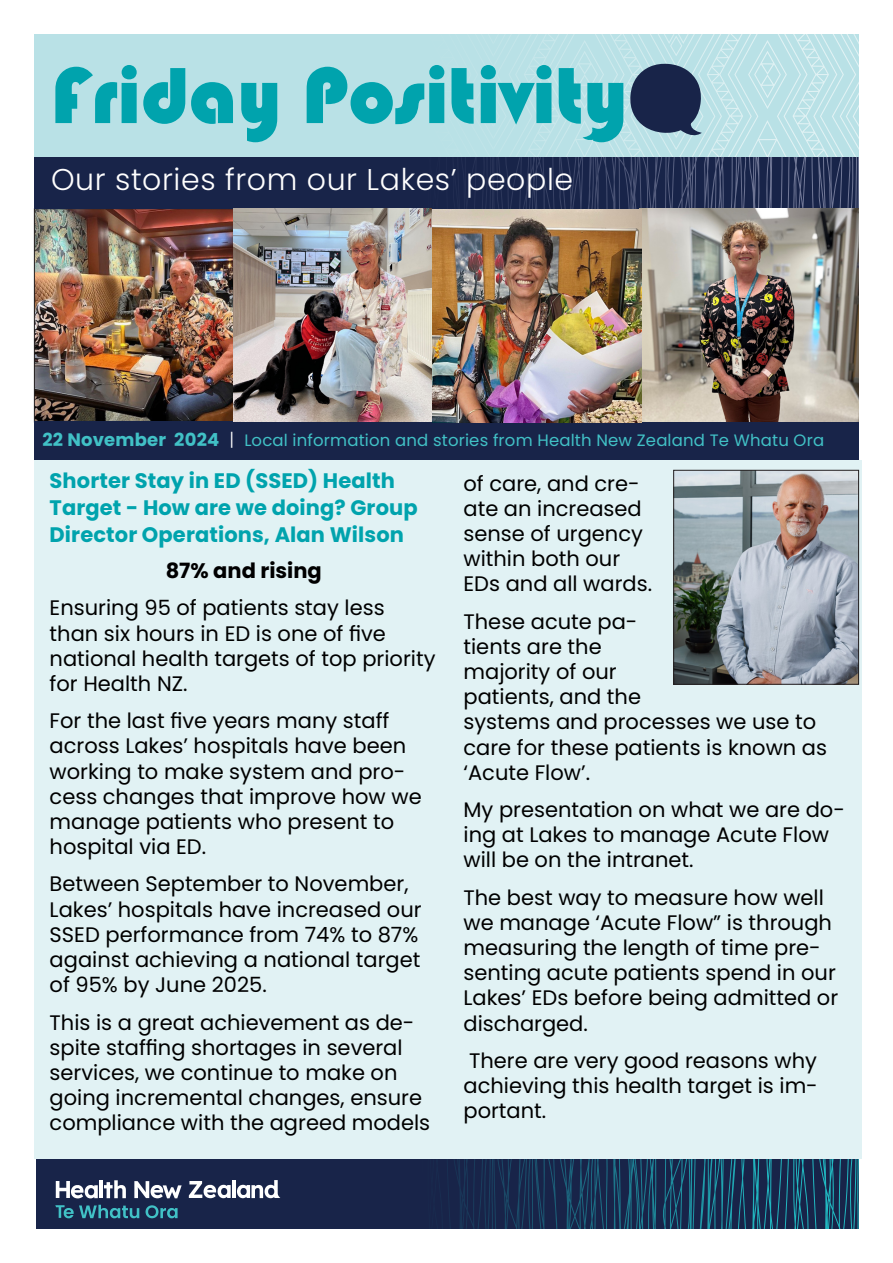
<style>
.page{position:relative;width:893px;height:1263px;background:#fff}
.page>*{position:absolute;margin:0;border:0;box-sizing:border-box;transform-origin:0 0}
.t1{font:82.5px "Bauhaus 93";color:#00a3ad}
.Chart_Head{font:300 30px "Poppins";letter-spacing:.02em;color:#fff}
.x_msonormal{font:21px/25.2px "Poppins";color:#000}
.Chart_Head-2{font:700 21px/27px "Poppins";letter-spacing:.005em;color:#00a3ad}
.x_msonormal-2{font:700 21px "Poppins";color:#000}
.Chart_Head-3{font:16.5px "Poppins";letter-spacing:.01em;color:#41c1c6}
.s1{font-weight:700;font-size:18px}
.s2{font-weight:300;font-size:18px;color:#fff}
</style>
<div class="page">
<div style="left:34px;top:34px;width:825px;height:123px;background:#b9e1e6"></div>
<img style="left:36px;top:208px;width:603px;height:214px">
<div style="left:34px;top:208px;width:201px;height:214px;border:1px solid #231f20"></div>
<div style="left:34px;top:422px;width:825px;height:38px;background:#182449"></div>
<div style="left:34px;top:157px;width:825px;height:51px;background:#182449"></div>
<div style="left:34px;top:460px;width:828px;height:699px;background:#e1f2f4"></div>
<svg style="left:463px;top:34px;width:396px;height:174px"></svg>
<img style="left:639px;top:208px;width:220px;height:214px">
<svg style="left:55px;top:1159px;width:804px;height:70px;background:#203859"></svg>
<img style="left:675px;top:472px;width:182px;height:211px">
<div style="left:673px;top:470px;width:186px;height:215px;border:1px solid #231f20"></div>
<p class="t1" style="left:51px;top:49px;width:578px">Friday Positivity</p>
<p class="Chart_Head" style="left:51px;top:162px;width:524px">Our stories from our Lakes’ people</p>
<p class="Chart_Head-3" style="left:43px;top:431px;width:783px"><span class="s1">22 November 2024</span> <span class="s2">|</span> Local information and stories from Health New Zealand Te Whatu Ora</p>
<p class="Chart_Head-2" style="left:50px;top:467px;width:370px">Shorter Stay in ED (SSED) Health<br>Target - How are we doing? Group<br>Director Operations, Alan Wilson</p>
<p class="x_msonormal-2" style="left:166px;top:559px;width:158px">87% and rising</p>
<p class="x_msonormal" style="left:50px;top:596px;width:387px">Ensuring 95 of patients stay less than six hours in ED is one of five national health targets of top priority for Health NZ.</p>
<p class="x_msonormal" style="left:50px;top:708px;width:374px">For the last five years many staff across Lakes’ hospitals have been working to make system and pro&shy;cess changes that improve how we manage patients who present to hospital via ED.</p>
<p class="x_msonormal" style="left:50px;top:872px;width:373px">Between September to November,<br>Lakes’ hospitals have increased our<br>SSED performance from 74% to 87% against achieving a national target of 95% by June 2025.</p>
<p class="x_msonormal" style="left:50px;top:1010px;width:382px">This is a great achievement as de&shy;spite staffing shortages in several services, we continue to make on going incremental changes, ensure compliance with the agreed models</p>
<p class="x_msonormal" style="left:463px;top:471px;width:190px">of care, and cre&shy;ate an increased sense of urgency within both our<br>EDs and all wards.</p>
<p class="x_msonormal" style="left:463px;top:609px;width:365px">These acute pa-<br>tients are the<br>majority of our<br>patients, and the<br>systems and processes we use to care for these patients is known as ‘Acute Flow’.</p>
<p class="x_msonormal" style="left:463px;top:797px;width:383px">My presentation on what we are do&shy;ing at Lakes to manage Acute Flow will be on the intranet.</p>
<p class="x_msonormal" style="left:463px;top:885px;width:376px">The best way to measure how well we manage ‘Acute Flow” is through measuring the length of time pre&shy;senting acute patients spend in our<br>Lakes’ EDs before being admitted or discharged.</p>
<p class="x_msonormal" style="left:463px;top:1048px;width:356px;text-align:justify">There are very good reasons why achieving this health target is im&shy;portant.</p>
</div>
